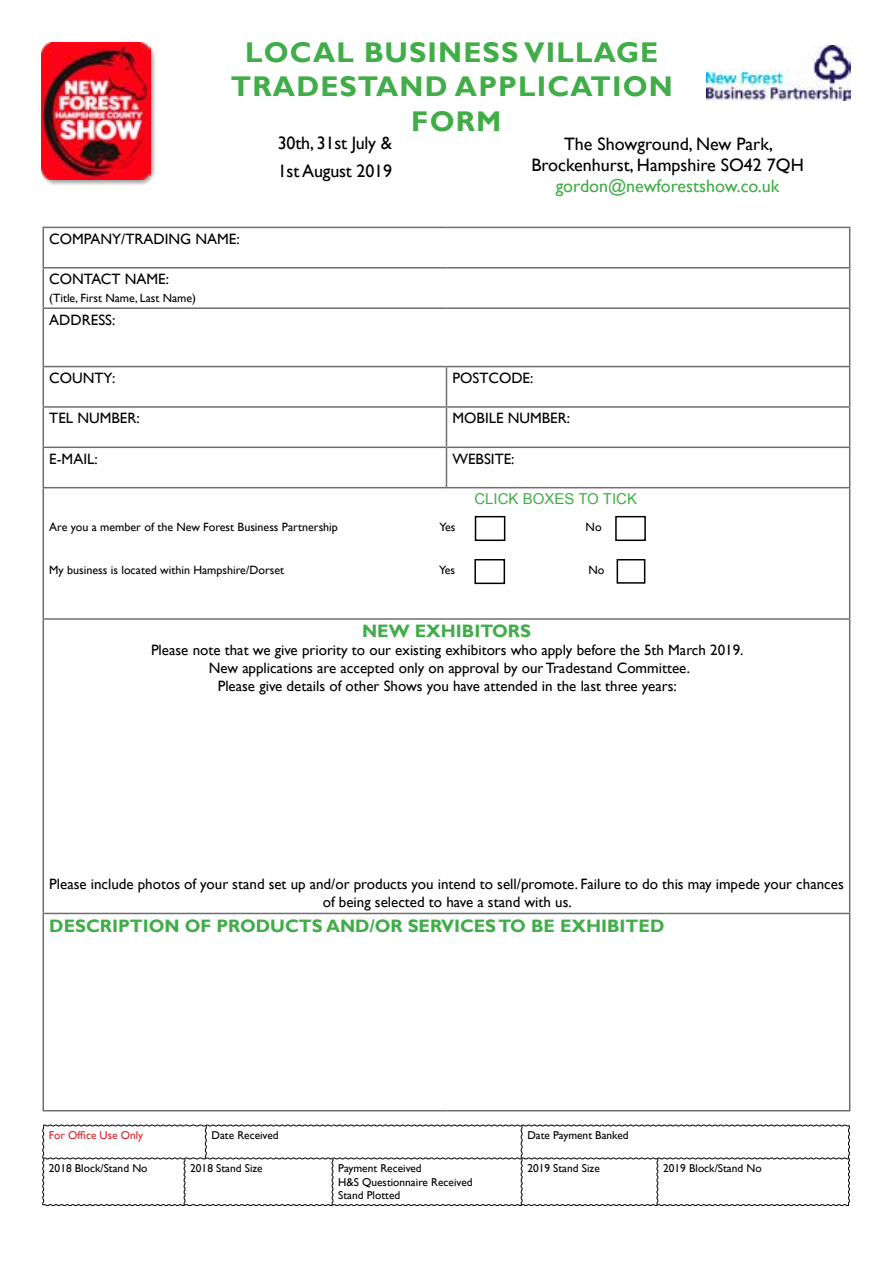
<style>
.page{position:relative;width:893px;height:1263px;background:#fff}
.page>*{position:absolute;margin:0;border:0;box-sizing:border-box;transform-origin:0 0}
.t1{font:700 28.5px/34.2px "Gill Sans";letter-spacing:.04em;color:#41ad49;text-align:center}
.t2{font:18px/21px "Gill Sans";color:#000;text-align:center}
.t3{font:700 18px "Gill Sans";color:#41ad49}
.t4{font:18px "Gill Sans";color:#41ad49}
.t5{font:15px/18px "Gill Sans";color:#000;text-align:center}
.t6{font:15px "Arial";color:#41ad49}
.t7{font:12px "Gill Sans";color:#000}
.t8{font:11.4px/13.6px "Gill Sans";color:#000}
.t9{font:11.4px "Gill Sans";color:#d2232a}
</style>
<div class="page">
<hr style="left:43px;top:227px;width:403px;height:1px;background:#6d6e71">
<hr style="left:43px;top:228px;width:1px;height:39px;background:#6d6e71">
<hr style="left:446px;top:227px;width:404px;height:1px;background:#6d6e71">
<hr style="left:849px;top:228px;width:1px;height:39px;background:#6d6e71">
<hr style="left:43px;top:267px;width:403px;height:1px;background:#6d6e71">
<hr style="left:43px;top:268px;width:1px;height:39px;background:#6d6e71">
<hr style="left:446px;top:267px;width:404px;height:1px;background:#6d6e71">
<hr style="left:849px;top:268px;width:1px;height:39px;background:#6d6e71">
<hr style="left:43px;top:307px;width:403px;height:2px;background:#6d6e71">
<hr style="left:43px;top:309px;width:1px;height:57px;background:#6d6e71">
<hr style="left:446px;top:307px;width:404px;height:2px;background:#6d6e71">
<hr style="left:849px;top:309px;width:1px;height:57px;background:#6d6e71">
<hr style="left:43px;top:366px;width:403px;height:1px;background:#6d6e71">
<hr style="left:43px;top:367px;width:1px;height:39px;background:#6d6e71">
<hr style="left:446px;top:366px;width:404px;height:1px;background:#6d6e71">
<hr style="left:446px;top:367px;width:1px;height:39px;background:#6d6e71">
<hr style="left:849px;top:367px;width:1px;height:39px;background:#6d6e71">
<hr style="left:43px;top:406px;width:403px;height:2px;background:#6d6e71">
<hr style="left:43px;top:408px;width:1px;height:39px;background:#6d6e71">
<hr style="left:446px;top:406px;width:404px;height:2px;background:#6d6e71">
<hr style="left:446px;top:408px;width:1px;height:39px;background:#6d6e71">
<hr style="left:849px;top:408px;width:1px;height:39px;background:#6d6e71">
<hr style="left:43px;top:447px;width:403px;height:1px;background:#6d6e71">
<hr style="left:43px;top:448px;width:1px;height:39px;background:#6d6e71">
<hr style="left:446px;top:447px;width:404px;height:1px;background:#6d6e71">
<hr style="left:446px;top:448px;width:1px;height:39px;background:#6d6e71">
<hr style="left:849px;top:448px;width:1px;height:39px;background:#6d6e71">
<hr style="left:43px;top:487px;width:403px;height:1px;background:#6d6e71">
<hr style="left:43px;top:488px;width:1px;height:130px;background:#6d6e71">
<hr style="left:446px;top:487px;width:404px;height:1px;background:#6d6e71">
<hr style="left:849px;top:488px;width:1px;height:130px;background:#6d6e71">
<hr style="left:43px;top:618px;width:403px;height:2px;background:#6d6e71">
<hr style="left:43px;top:620px;width:1px;height:293px;background:#6d6e71">
<hr style="left:446px;top:618px;width:404px;height:2px;background:#6d6e71">
<hr style="left:849px;top:620px;width:1px;height:293px;background:#6d6e71">
<hr style="left:43px;top:913px;width:403px;height:1px;background:#6d6e71">
<hr style="left:43px;top:914px;width:1px;height:196px;background:#6d6e71">
<hr style="left:446px;top:913px;width:404px;height:1px;background:#6d6e71">
<hr style="left:849px;top:914px;width:1px;height:196px;background:#6d6e71">
<hr style="left:43px;top:1110px;width:403px;height:1px;background:#6d6e71">
<hr style="left:446px;top:1110px;width:404px;height:1px;background:#6d6e71">
<svg style="left:42px;top:1124px;width:808px;height:82px"></svg>
<div style="left:41px;top:42px;width:115px;height:144px;background:#000;opacity:.38"></div>
<img style="left:42px;top:43px;width:108px;height:137px">
<img style="left:707px;top:45px;width:143px;height:55px">
<div style="left:475px;top:516px;width:30px;height:25px;border:2px solid #000"></div>
<div style="left:615px;top:516px;width:31px;height:25px;border:2px solid #000"></div>
<div style="left:474px;top:559px;width:31px;height:25px;border:2px solid #000"></div>
<div style="left:617px;top:559px;width:28px;height:25px;border:2px solid #000"></div>
<h1 class="t1" style="left:231px;top:36px;width:443px">LOCAL BUSINESS VILLAGE<br>TRADESTAND APPLICATION<br>FORM</h1>
<p class="t5" style="left:49px;top:230px;width:192px">COMPANY/TRADING NAME:</p>
<p class="t5" style="left:49px;top:270px;width:121px">CONTACT NAME:</p>
<p class="t7" style="left:49px;top:291px;width:148px">(Title, First Name, Last Name)</p>
<p class="t5" style="left:49px;top:311px;width:68px">ADDRESS:</p>
<p class="t2" style="left:278px;top:129px;width:116px;line-height:28.5px;text-align:left">30th, 31st July &amp;<br>1st August 2019</p>
<p class="t2" style="left:531px;top:134px;width:274px">The Showground, New Park,<br>Brockenhurst, Hampshire SO42 7QH</p>
<p class="t4" style="left:556px;top:175px;width:225px">gordon@newforestshow.co.uk</p>
<p class="t5" style="left:49px;top:369px;width:68px">COUNTY:</p>
<p class="t5" style="left:452px;top:369px;width:82px">POSTCODE:</p>
<p class="t5" style="left:49px;top:409px;width:92px">TEL NUMBER:</p>
<p class="t5" style="left:452px;top:409px;width:119px">MOBILE NUMBER:</p>
<p class="t5" style="left:49px;top:450px;width:50px">E-MAIL:</p>
<p class="t5" style="left:452px;top:450px;width:64px">WEBSITE:</p>
<p class="t6" style="left:474px;top:489px;width:164px">CLICK BOXES TO TICK</p>
<p class="t7" style="left:49px;top:520px;width:290px">Are you a member of the New Forest Business Partnership</p>
<p class="t7" style="left:439px;top:520px;width:18px">Yes</p>
<p class="t7" style="left:586px;top:520px;width:17px">No</p>
<p class="t7" style="left:49px;top:563px;width:236px">My business is located within Hampshire/Dorset</p>
<p class="t7" style="left:439px;top:563px;width:18px">Yes</p>
<p class="t7" style="left:589px;top:563px;width:17px">No</p>
<p class="t3" style="left:362px;top:620px;width:170px">NEW EXHIBITORS</p>
<p class="t5" style="left:151px;top:642px;width:594px">Please note that we give priority to our existing exhibitors who apply before the 5th March 2019.<br>New applications are accepted only on approval by our Tradestand Committee.<br>Please give details of other Shows you have attended in the last three years:</p>
<p class="t5" style="left:49px;top:876px;width:796px">Please include photos of your stand set up and/or products you intend to sell/promote. Failure to do this may impede your chances of being selected to have a stand with us.</p>
<p class="t3" style="left:49px;top:915px;width:617px">DESCRIPTION OF PRODUCTS AND/OR SERVICES TO BE EXHIBITED</p>
<p class="t9" style="left:49px;top:1128px;width:96px">For Office Use Only</p>
<p class="t8" style="left:211px;top:1128px;width:69px">Date Received</p>
<p class="t8" style="left:527px;top:1128px;width:103px">Date Payment Banked</p>
<p class="t8" style="left:49px;top:1161px;width:100px">2018 Block/Stand No</p>
<p class="t8" style="left:190px;top:1161px;width:74px">2018 Stand Size</p>
<p class="t8" style="left:338px;top:1161px;width:136px">Payment Received<br>H&amp;S Questionnaire Received<br>Stand Plotted</p>
<p class="t8" style="left:527px;top:1161px;width:74px">2019 Stand Size</p>
<p class="t8" style="left:663px;top:1161px;width:100px">2019 Block/Stand No</p>
</div>
